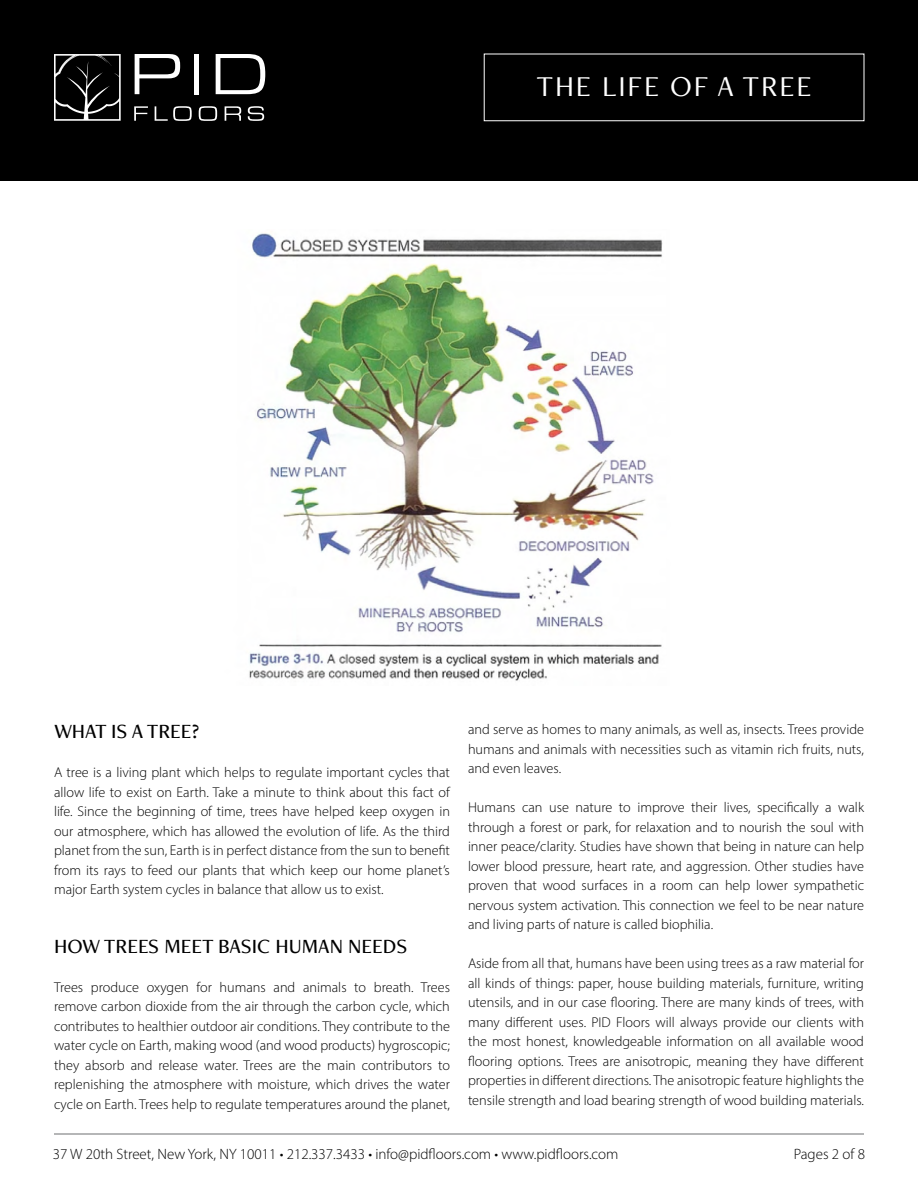
<style>
.page{position:relative;width:918px;height:1188px;background:#fff}
.page>*{position:absolute;margin:0;border:0;box-sizing:border-box;transform-origin:0 0}
.t1{font:30px "Freight Neo Pro";letter-spacing:.06em;color:#fff}
.t2{font:500 21px "Freight Neo Pro";color:#000}
.t3{font:300 15px "Myriad Pro";color:#000}
.t4{font:300 14.25px/19.5px "Myriad Pro";color:#000;text-align:justify}
</style>
<div class="page">
<img style="left:249px;top:233px;width:414px;height:448px">
<div style="left:0;top:0;width:918px;height:181px;background:#000"></div>
<svg style="left:135px;top:54px;width:45px;height:40px"></svg>
<div style="left:194px;top:54px;width:5px;height:40px;background:#fff"></div>
<svg style="left:216px;top:54px;width:49px;height:40px"></svg>
<svg style="left:134px;top:106px;width:14px;height:15px"></svg>
<svg style="left:155px;top:106px;width:37px;height:15px"></svg>
<svg style="left:199px;top:106px;width:18px;height:15px"></svg>
<svg style="left:225px;top:106px;width:16px;height:15px"></svg>
<svg style="left:248px;top:106px;width:16px;height:15px"></svg>
<svg style="left:54px;top:54px;width:67px;height:67px"></svg>
<hr style="left:54px;top:1134px;width:810px;height:1px;background:#6d6e71">
<p class="t1" style="left:537px;top:66px;width:277px">THE LIFE OF A TREE</p>
<p class="t2" style="left:54px;top:717px;width:147px">WHAT IS A TREE?</p>
<p class="t4" style="left:54px;top:763px;width:398px">A tree is a living plant which helps to regulate important cycles that allow life to exist on Earth. Take a minute to think about this fact of life. Since the beginning of time, trees have helped keep oxygen in our atmosphere, which has allowed the evolution of life. As the third planet from the sun, Earth is in perfect distance from the sun to benefit</p>
<p class="t4" style="left:54px;top:860px;width:397px">from its rays to feed our plants that which keep our home planet’s major Earth system cycles in balance that allow us to exist.</p>
<p class="t2" style="left:54px;top:932px;width:355px">HOW TREES MEET BASIC HUMAN NEEDS</p>
<p class="t4" style="left:54px;top:977px;width:398px">Trees produce oxygen for humans and animals to breath. Trees remove carbon dioxide from the air through the carbon cycle, which contributes to healthier outdoor air conditions. They contribute to the water cycle on Earth, making wood (and wood products) hygroscopic; they absorb and release water. Trees are the main contributors to replenishing the atmosphere with moisture, which drives the water cycle on Earth. Trees help to regulate temperatures around the planet,</p>
<p class="t4" style="left:468px;top:720px;width:398px">and serve as homes to many animals, as well as, insects. Trees provide humans and animals with necessities such as vitamin rich fruits, nuts, and even leaves.</p>
<p class="t4" style="left:468px;top:798px;width:398px">Humans can use nature to improve their lives, specifically a walk through a forest or park, for relaxation and to nourish the soul with inner peace/clarity. Studies have shown that being in nature can help lower blood pressure, heart rate, and aggression. Other studies have proven that wood surfaces in a room can help lower sympathetic nervous system activation. This connection we feel to be near nature and living parts of nature is called biophilia.</p>
<p class="t4" style="left:468px;top:954px;width:398px">Aside from all that, humans have been using trees as a raw material for all kinds of things: paper, house building materials, furniture, writing utensils, and in our case flooring. There are many kinds of trees, with many different uses. PID Floors will always provide our clients with the most honest, knowledgeable information on all available wood flooring options. Trees are anisotropic, meaning they have different properties in different directions. The anisotropic feature highlights the tensile strength and load bearing strength of wood building materials.</p>
<p class="t3" style="left:53px;top:1145px;width:567px">37 W 20th Street, New York, NY 10011 • 212.337.3433 • info@pidfloors.com • www.pidfloors.com</p>
<p class="t3" style="left:794px;top:1145px;width:73px">Pages 2 of 8</p>
</div>
